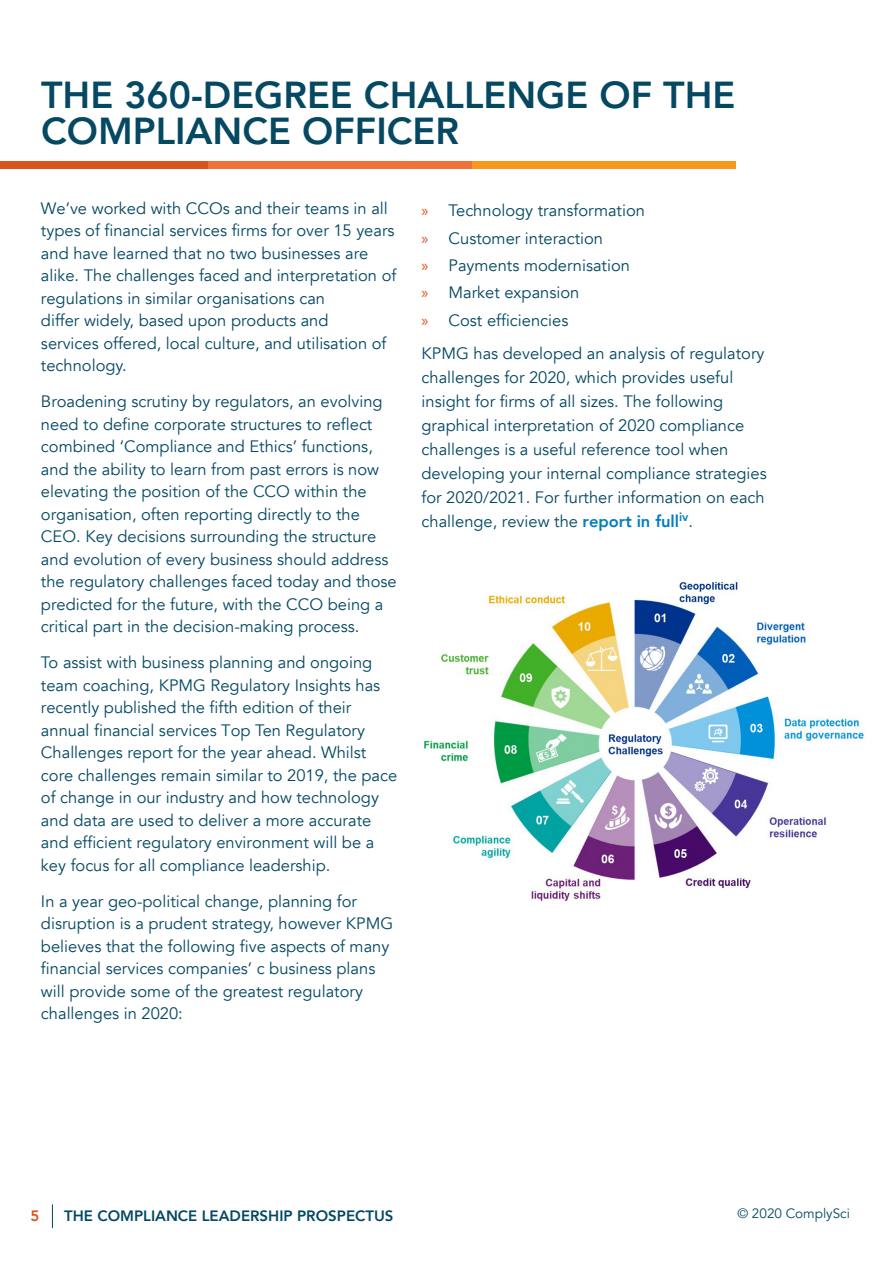
<style>
.page{position:relative;width:893px;height:1263px;background:#fff}
.page>*{position:absolute;margin:0;border:0;box-sizing:border-box;transform-origin:0 0}
.t1{font:800 37.5px/36px "Avenir";color:#044862}
.t2{font:16.5px/22.5px "Avenir";color:#044862}
.t3{font:800 15px "Avenir";color:#044862}
.t4{font:800 15px "Avenir";color:#db521f}
.t5{font:13.5px "Avenir";color:#044862}
.s1{font-family:"Myriad Pro";color:#db521f}
.s2{font-weight:800;color:#007dc1}
</style>
<div class="page">
<svg style="left:52px;top:1204px;width:1px;height:24px"></svg>
<div style="left:0;top:162px;width:208px;height:7px;background:#db521f"></div>
<div style="left:208px;top:162px;width:264px;height:7px;background:#f07139"></div>
<div style="left:472px;top:162px;width:264px;height:7px;background:#f8991d"></div>
<img style="left:423px;top:579px;width:441px;height:322px">
<h1 class="t1" style="left:41px;top:77px;width:696px">THE 360-DEGREE CHALLENGE OF THE<br>COMPLIANCE OFFICER</h1>
<p class="t2" style="left:41px;top:197px;width:357px">We’ve worked with CCOs and their teams in all types of financial services firms for over 15 years and have learned that no two businesses are alike. The challenges faced and interpretation of regulations in similar organisations can<br>differ widely, based upon products and<br>services offered, local culture, and utilisation of technology.</p>
<p class="t2" style="left:41px;top:390px;width:357px">Broadening scrutiny by regulators, an evolving need to define corporate structures to reflect combined ‘Compliance and Ethics’ functions, and the ability to learn from past errors is now elevating the position of the CCO within the organisation, often reporting directly to the CEO. Key decisions surrounding the structure and evolution of every business should address the regulatory challenges faced today and those predicted for the future, with the CCO being a critical part in the decision-making process.</p>
<p class="t2" style="left:41px;top:651px;width:358px">To assist with business planning and ongoing team coaching, KPMG Regulatory Insights has recently published the fifth edition of their annual financial services Top Ten Regulatory Challenges report for the year ahead. Whilst core challenges remain similar to 2019, the pace of change in our industry and how technology and data are used to deliver a more accurate and efficient regulatory environment will be a key focus for all compliance leadership.</p>
<p class="t2" style="left:41px;top:890px;width:354px">In a year geo-political change, planning for disruption is a prudent strategy, however KPMG believes that the following five aspects of many financial services companies’ c business plans will provide some of the greatest regulatory challenges in 2020:</p>
<p class="t2" style="left:422px;top:197px;width:225px;line-height:27.3px"><span class="s1">»</span> Technology transformation <span class="s1">»</span> Customer interaction<br><span class="s1">»</span> Payments modernisation<br><span class="s1">»</span> Market expansion<br><span class="s1">»</span> Cost efficiencies</p>
<p class="t2" style="left:422px;top:341px;width:347px;line-height:24px">KPMG has developed an analysis of regulatory challenges for 2020, which provides useful insight for firms of all sizes. The following graphical interpretation of 2020 compliance challenges is a useful reference tool when developing your internal compliance strategies for 2020/2021. For further information on each challenge, review the <span class="s2">report in full</span><sup>iv</sup>.</p>
<p class="t4" style="left:30px;top:1204px;width:10px">5</p>
<p class="t3" style="left:64px;top:1204px;width:331px">THE COMPLIANCE LEADERSHIP PROSPECTUS</p>
<p class="t5" style="left:737px;top:1205px;width:114px">© 2020 ComplySci</p>
</div>
